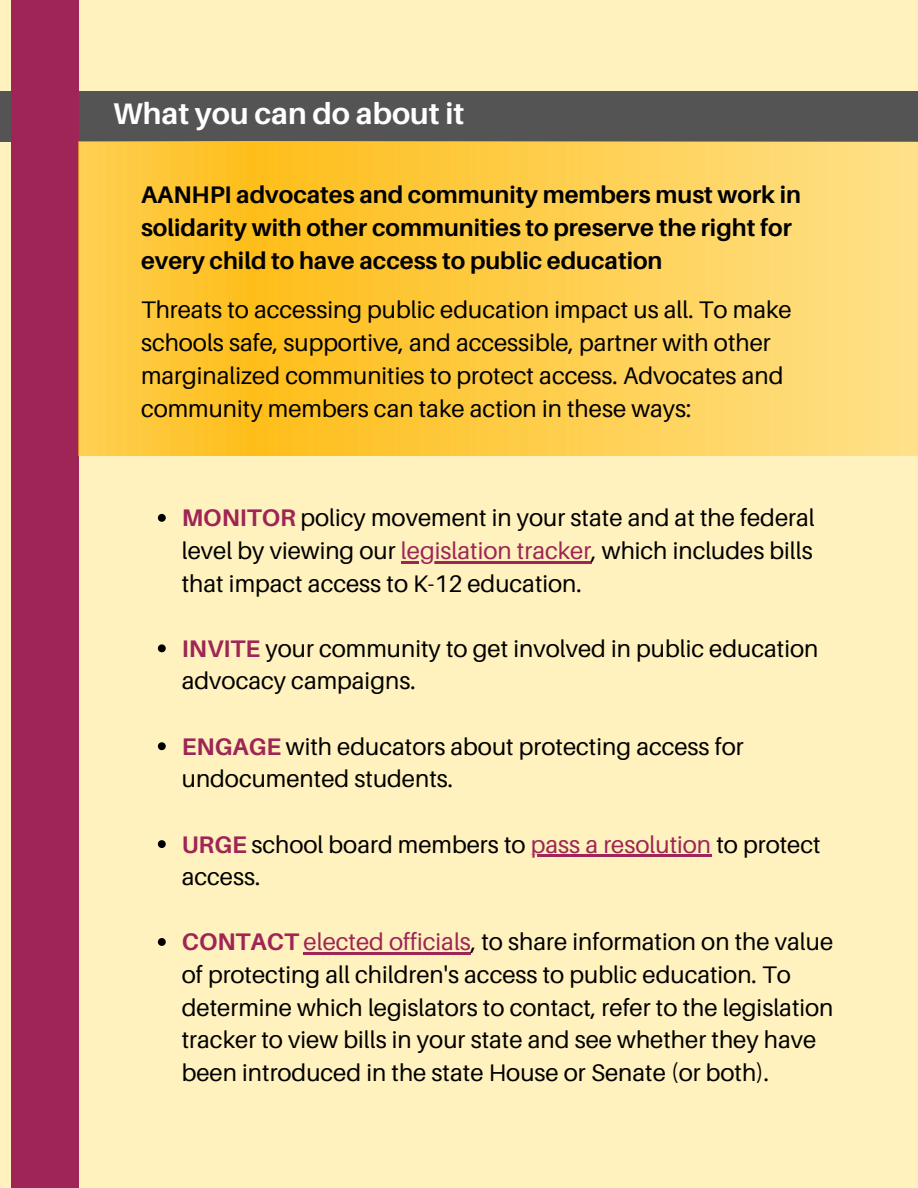
<style>
.page{position:relative;width:918px;height:1188px;background:#fff2be}
.page>*{position:absolute;margin:0;border:0;box-sizing:border-box;transform-origin:0 0}
.t1{font:700 30px "Aileron";color:#fff}
.t2{font:24px/32.7px "Aileron";color:#000}
.t3{font:700 24px/33px "Aileron";color:#000}
.s1{font-weight:700;color:#9e2556}
.s2{color:#9e2556}
</style>
<div class="page">
<div style="left:0;top:92px;width:918px;height:50px;background:#545454"></div>
<div style="left:11px;top:0;width:67px;height:1188px;background:#9e2556"></div>
<img style="left:78px;top:142px;width:840px;height:314px">
<svg style="left:158px;top:514px;width:8px;height:8px"></svg>
<hr style="left:401px;top:561px;width:190px;height:2px;background:#9e2556">
<svg style="left:158px;top:644px;width:8px;height:8px"></svg>
<svg style="left:158px;top:742px;width:8px;height:8px"></svg>
<svg style="left:158px;top:840px;width:8px;height:8px"></svg>
<hr style="left:531px;top:855px;width:180px;height:2px;background:#9e2556">
<svg style="left:158px;top:938px;width:8px;height:8px"></svg>
<hr style="left:304px;top:953px;width:167px;height:2px;background:#9e2556">
<h2 class="t1" style="left:113px;top:95px;width:352px">What you can do about it</h2>
<h1 class="t3" style="left:141px;top:178px;width:662px">AANHPI advocates and community members must work in solidarity with other communities to preserve the right for every child to have access to public education</h1>
<p class="t2" style="left:141px;top:293px;width:652px">Threats to accessing public education impact us all. To make schools safe, supportive, and accessible, partner with other marginalized communities to protect access. Advocates and community members can take action in these ways:</p>
<p class="t2" style="left:182px;top:501px;width:635px"><span class="s1">MONITOR</span> policy movement in your state and at the federal level by viewing our <span class="s2">legislation tracker</span>, which includes bills</p>
<p class="t2" style="left:182px;top:566px;width:402px">that impact access to K-12 education.</p>
<p class="t2" style="left:182px;top:632px;width:638px"><span class="s1">INVITE</span> your community to get involved in public education</p>
<p class="t2" style="left:182px;top:664px;width:235px">advocacy campaigns.</p>
<p class="t2" style="left:182px;top:729px;width:563px"><span class="s1">ENGAGE</span> with educators about protecting access for undocumented students.</p>
<p class="t2" style="left:182px;top:827px;width:640px"><span class="s1">URGE</span> school board members to <span class="s2">pass a resolution</span> to protect</p>
<p class="t2" style="left:182px;top:860px;width:80px">access.</p>
<p class="t2" style="left:182px;top:925px;width:653px"><span class="s1">CONTACT</span> <span class="s2">elected officials</span>, to share information on the value</p>
<p class="t2" style="left:182px;top:958px;width:653px">of protecting all children's access to public education. To determine which legislators to contact, refer to the legislation tracker to view bills in your state and see whether they have been introduced in the state House or Senate (or both).</p>
</div>
